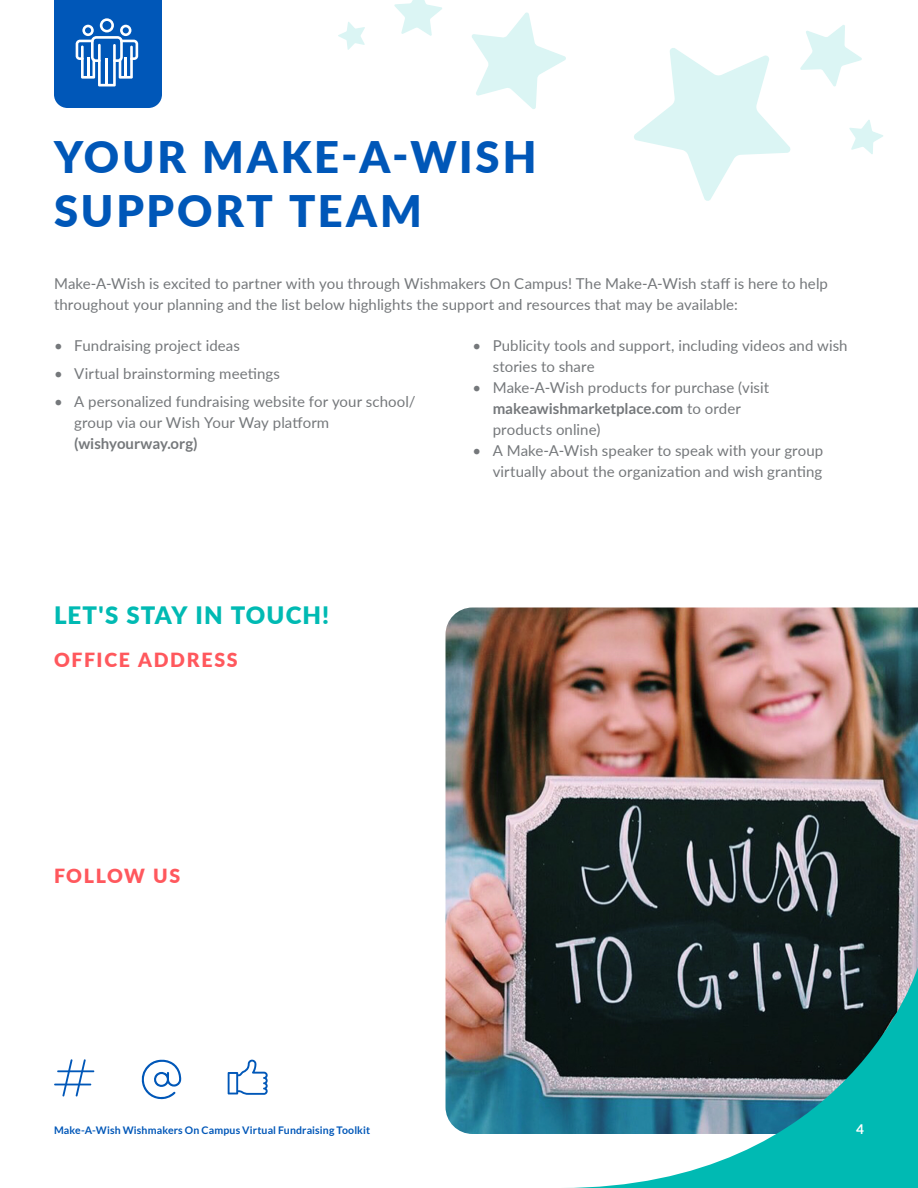
<style>
.page{position:relative;width:918px;height:1188px;background:#fff}
.page>*{position:absolute;margin:0;border:0;box-sizing:border-box;transform-origin:0 0}
.t1{font:900 43.5px/54px "Lato";letter-spacing:.065em;color:#0057b8}
.t2{font:900 24px "Lato";letter-spacing:.045em;color:#00bab3}
.t3{font:900 19.5px "Lato";letter-spacing:.09em;color:#ff585d}
.t4{font:900 19.5px "Lato";letter-spacing:.07em;color:#ff585d}
.t5{font:15px/21px "Lato";letter-spacing:.005em;color:#75787b}
.t6{font:700 15px "Lato";color:#75787b}
.t7{font:700 13.5px "Lato";color:#fff}
.t8{font:700 10.5px "Lato";letter-spacing:.015em;color:#0057b8}
.s1{font-weight:700}
</style>
<div class="page">
<svg style="left:634px;top:48px;width:157px;height:153px"></svg>
<svg style="left:849px;top:120px;width:34px;height:34px"></svg>
<svg style="left:800px;top:25px;width:62px;height:62px"></svg>
<svg style="left:394px;top:0;width:48px;height:36px"></svg>
<svg style="left:338px;top:22px;width:27px;height:28px"></svg>
<svg style="left:472px;top:12px;width:94px;height:97px"></svg>
<img style="left:446px;top:608px;width:472px;height:526px">
<svg style="left:54px;top:0;width:108px;height:108px;background:#1c69bf"></svg>
<hr style="left:98px;top:44px;width:3px;height:18px;background:#fff">
<hr style="left:113px;top:44px;width:3px;height:18px;background:#fff">
<hr style="left:106px;top:59px;width:2px;height:26px;background:#fff">
<svg style="left:560px;top:967px;width:358px;height:221px;background:#377376"></svg>
<svg style="left:141px;top:1059px;width:40px;height:41px"></svg>
<svg style="left:54px;top:1059px;width:40px;height:38px"></svg>
<svg style="left:228px;top:1059px;width:40px;height:36px"></svg>
<h1 class="t1" style="left:54px;top:129px;width:484px">YOUR MAKE-A-WISH<br>SUPPORT TEAM</h1>
<p class="t5" style="left:54px;top:272px;width:776px">Make-A-Wish is excited to partner with you through Wishmakers On Campus! The Make-A-Wish staff is here to help throughout your planning and the list below highlights the support and resources that may be available:</p>
<p class="t5" style="left:54px;top:335px;width:187px">• Fundraising project ideas</p>
<p class="t5" style="left:54px;top:362px;width:228px">• Virtual brainstorming meetings</p>
<p class="t5" style="left:74px;top:390px;width:343px;text-indent:-20px">• A personalized fundraising website for your school/ group via our Wish Your Way platform</p>
<p class="t6" style="left:74px;top:435px;width:125px">(wishyourway.org)</p>
<p class="t5" style="left:493px;top:335px;width:356px;text-indent:-20px">• Publicity tools and support, including videos and wish stories to share</p>
<p class="t5" style="left:493px;top:377px;width:278px;text-indent:-20px">• Make-A-Wish products for purchase (visit <span class="s1">makeawishmarketplace.com</span> to order products online)</p>
<p class="t5" style="left:472px;top:440px;width:352px;text-align:right">• A Make-A-Wish speaker to speak with your group virtually about the organization and wish granting</p>
<h2 class="t2" style="left:54px;top:597px;width:277px">LET'S STAY IN TOUCH!</h2>
<h3 class="t3" style="left:54px;top:646px;width:185px">OFFICE ADDRESS</h3>
<h3 class="t4" style="left:54px;top:861px;width:128px">FOLLOW US</h3>
<p class="t8" style="left:54px;top:1124px;width:318px">Make-A-Wish Wishmakers On Campus Virtual Fundraising Toolkit</p>
<p class="t7" style="left:856px;top:1121px;width:9px">4</p>
</div>
